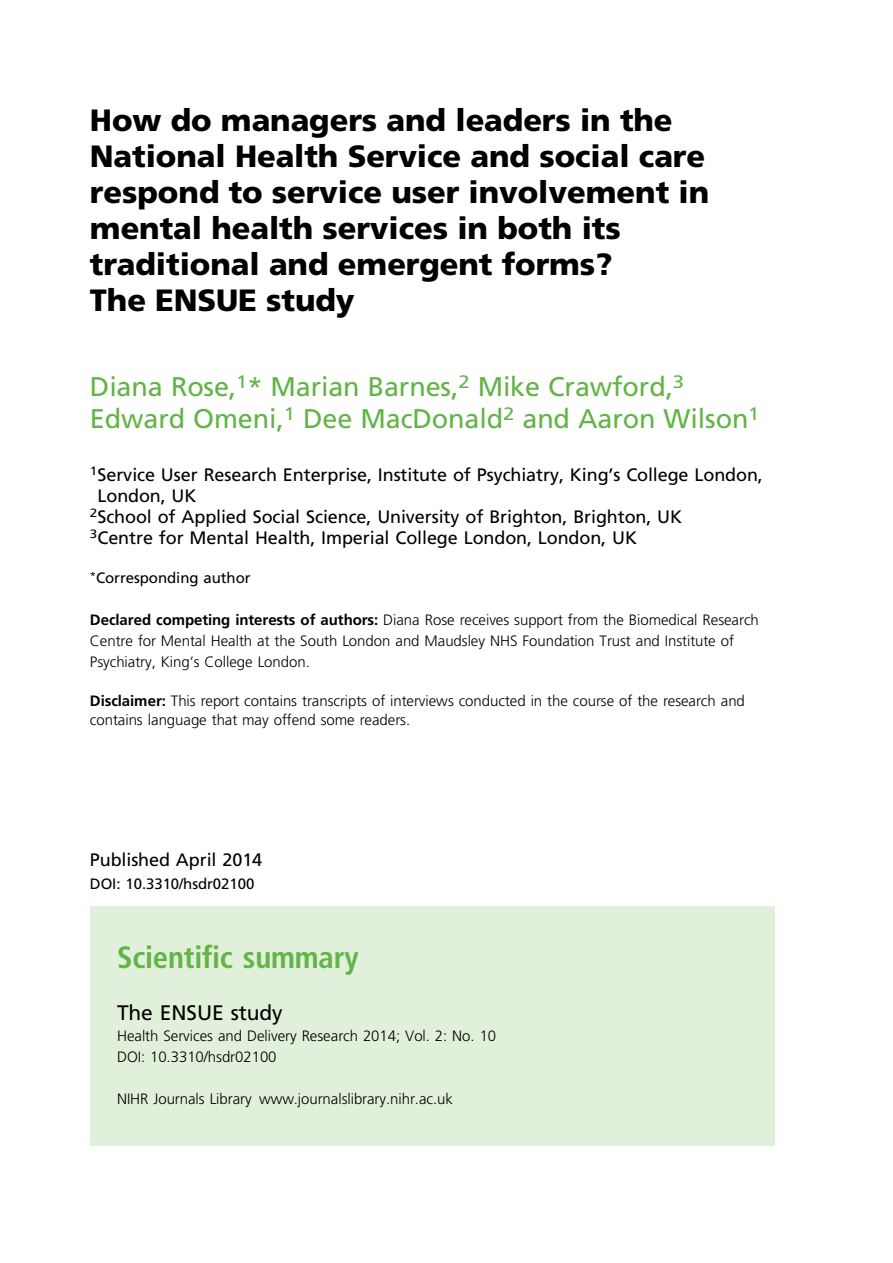
<style>
.page{position:relative;width:893px;height:1263px;background:#fff}
.page>*{position:absolute;margin:0;border:0;box-sizing:border-box;transform-origin:0 0}
.t1{font:30.75px/36px "Adv TT20 abcef 8.B";color:#000}
.t2{font:30.75px "Adv TT24 c 3 cae 3.B";color:#62b446}
.t3{font:27px/31.5px "Adv TT118 e 7927";color:#62b446}
.t4{font:21px "Adv TT118 e 7927";color:#000}
.t5{font:18px "Adv TT118 e 7927";color:#000}
.t6{font:15px/21px "Adv T Tebabd 7 da";color:#000}
.t7{font:15px "Adv TT118 e 7927";color:#000}
.s1{font-style:inherit}
.s2{font-family:"Adv TT6 c 1 def 61.B"}
</style>
<div class="page">
<div style="left:90px;top:907px;width:684px;height:239px;background:#e1f0db"></div>
<h1 class="t1" style="left:90px;top:105px;width:621px">How do managers and leaders in the<br>National Health Service and social care respond to service user involvement in mental health services in both its traditional and emergent forms?<br>The ENSUE study</h1>
<h2 class="t3" style="left:90px;top:373px;width:671px">Diana Rose,<sup>1</sup>* Marian Barnes,<sup>2</sup> Mike Crawford,<sup>3<br></sup>Edward Omeni,<sup>1</sup> Dee MacDonald<sup>2</sup> and Aaron Wilson<sup>1</sup></h2>
<p class="t5" style="left:90px;top:467px;width:674px"><sup>1</sup>Service User Research Enterprise, Institute of Psychiatry, King<span class="s1">’</span>s College London,</p>
<p class="t5" style="left:97px;top:488px;width:101px">London, UK</p>
<p class="t5" style="left:90px;top:509px;width:594px"><sup>2</sup>School of Applied Social Science, University of Brighton, Brighton, UK</p>
<p class="t5" style="left:90px;top:530px;width:549px"><sup>3</sup>Centre for Mental Health, Imperial College London, London, UK</p>
<p class="t7" style="left:90px;top:571px;width:162px"><sup>*</sup>Corresponding author</p>
<p class="t6" style="left:90px;top:610px;width:670px"><span class="s2">Declared competing interests of authors:</span> Diana Rose receives support from the Biomedical Research<br>Centre for Mental Health at the South London and Maudsley NHS Foundation Trust and Institute of<br>Psychiatry, King<span class="s1">’</span>s College London.</p>
<p class="t6" style="left:90px;top:692px;width:656px;line-height:19.5px"><span class="s2">Disclaimer:</span> This report contains transcripts of interviews conducted in the course of the research and contains language that may offend some readers.</p>
<p class="t5" style="left:90px;top:853px;width:174px">Published April 2014</p>
<p class="t7" style="left:90px;top:877px;width:166px">DOI: 10.3310/hsdr02100</p>
<h1 class="t2" style="left:117px;top:947px;width:243px">Scientific summary</h1>
<h3 class="t4" style="left:117px;top:1004px;width:167px">The ENSUE study</h3>
<p class="t6" style="left:117px;top:1026px;width:381px">Health Services and Delivery Research 2014; Vol. 2: No. 10<br>DOI: 10.3310/hsdr02100</p>
<p class="t6" style="left:117px;top:1089px;width:337px">NIHR Journals Library www.journalslibrary.nihr.ac.uk</p>
</div>
